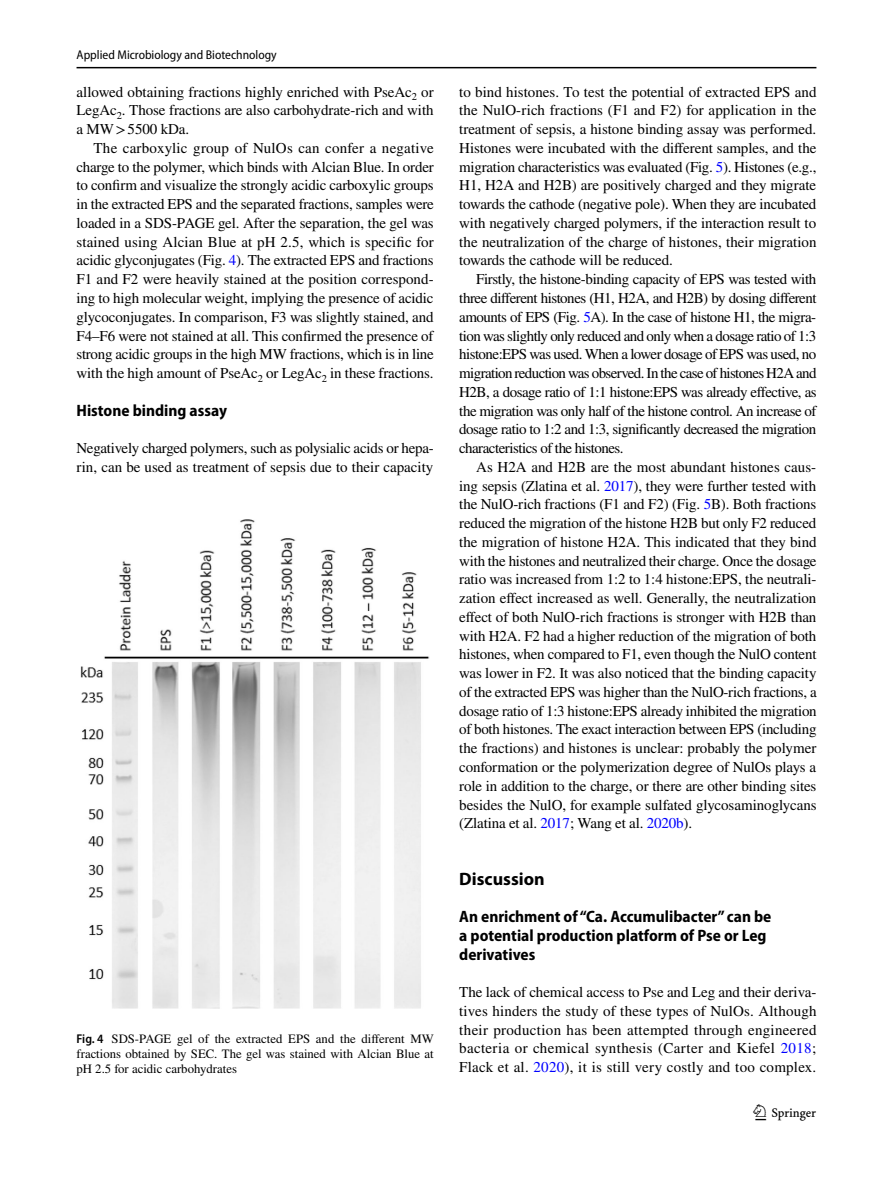
<style>
.page{position:relative;width:893px;height:1187px;background:#fff}
.page>*{position:absolute;margin:0;border:0;box-sizing:border-box;transform-origin:0 0}
.t1{font:22.5px "Springnew Regular 3";color:#000}
.t2{font:700 18px "Myriad Pro";color:#000}
.t3{font:700 semi-condensed 16.5px/18.8px "Myriad Pro";color:#000}
.t4{font:15px/18.8px "STIX";letter-spacing:-.01em;color:#000;text-align:justify}
.t5{font:12.75px/15px "STIX";color:#000;text-align:justify}
.t6{font:semi-condensed 12.75px "Myriad Pro";color:#000}
.s1{color:#00f}
.s2{font-family:"Myriad Pro";font-weight:600;font-stretch:semi-condensed}
</style>
<div class="page">
<hr style="left:77px;top:67px;width:739px;height:1px;background:#000">
<img style="left:81px;top:519px;width:348px;height:489px">
<p class="t6" style="left:77px;top:48px;width:202px">Applied Microbiology and Biotechnology</p>
<p class="t4" style="left:77px;top:83px;width:359px">allowed obtaining fractions highly enriched with PseAc<sub>2</sub> or LegAc<sub>2</sub>. Those fractions are also carbohydrate-rich and with a MW&gt;5500 kDa.</p>
<p class="t4" style="left:77px;top:139px;width:359px;text-indent:17px">The carboxylic group of NulOs can confer a negative charge to the polymer, which binds with Alcian Blue. In order to confirm and visualize the strongly acidic carboxylic groups in the extracted EPS and the separated fractions, samples were loaded in a SDS-PAGE gel. After the separation, the gel was stained using Alcian Blue at pH 2.5, which is specific for acidic glyconjugates (Fig. <span class="s1">4</span>). The extracted EPS and fractions F1 and F2 were heavily stained at the position correspond&shy;ing to high molecular weight, implying the presence of acidic glycoconjugates. In comparison, F3 was slightly stained, and F4–F6 were not stained at all. This confirmed the presence of strong acidic groups in the high MW fractions, which is in line with the high amount of PseAc<sub>2</sub> or LegAc<sub>2</sub> in these fractions.</p>
<p class="t3" style="left:77px;top:401px;width:152px">Histone binding assay</p>
<p class="t4" style="left:77px;top:439px;width:359px">Negatively charged polymers, such as polysialic acids or hepa&shy;rin, can be used as treatment of sepsis due to their capacity</p>
<p class="t5" style="left:77px;top:1032px;width:359px"><span class="s2">Fig. 4</span> SDS-PAGE gel of the extracted EPS and the different MW fractions obtained by SEC. The gel was stained with Alcian Blue at pH 2.5 for acidic carbohydrates</p>
<p class="t4" style="left:459px;top:83px;width:359px">to bind histones. To test the potential of extracted EPS and the NulO-rich fractions (F1 and F2) for application in the treatment of sepsis, a histone binding assay was performed.<br>Histones were incubated with the different samples, and the migration characteristics was evaluated (Fig. <span class="s1">5</span>). Histones (e.g., H1, H2A and H2B) are positively charged and they migrate towards the cathode (negative pole). When they are incubated with negatively charged polymers, if the interaction result to the neutralization of the charge of histones, their migration towards the cathode will be reduced.</p>
<p class="t4" style="left:459px;top:271px;width:359px;text-indent:17px">Firstly, the histone-binding capacity of EPS was tested with three different histones (H1, H2A, and H2B) by dosing different amounts of EPS (Fig. <span class="s1">5</span>A). In the case of histone H1, the migra&shy;tion was slightly only reduced and only when a dosage ratio of 1:3 histone:EPS was used. When a lower dosage of EPS was used, no migration reduction was observed. In the case of histones H2A and H2B, a dosage ratio of 1:1 histone:EPS was already effective, as the migration was only half of the histone control. An increase of dosage ratio to 1:2 and 1:3, significantly decreased the migration characteristics of the histones.</p>
<p class="t4" style="left:459px;top:458px;width:359px;text-indent:17px">As H2A and H2B are the most abundant histones caus&shy;ing sepsis (Zlatina et al. <span class="s1">2017</span>), they were further tested with the NulO-rich fractions (F1 and F2) (Fig. <span class="s1">5</span>B). Both fractions reduced the migration of the histone H2B but only F2 reduced the migration of histone H2A. This indicated that they bind with the histones and neutralized their charge. Once the dosage ratio was increased from 1:2 to 1:4 histone:EPS, the neutrali&shy;zation effect increased as well. Generally, the neutralization effect of both NulO-rich fractions is stronger with H2B than with H2A. F2 had a higher reduction of the migration of both histones, when compared to F1, even though the NulO content was lower in F2. It was also noticed that the binding capacity of the extracted EPS was higher than the NulO-rich fractions, a dosage ratio of 1:3 histone:EPS already inhibited the migration of both histones. The exact interaction between EPS (including the fractions) and histones is unclear: probably the polymer conformation or the polymerization degree of NulOs plays a role in addition to the charge, or there are other binding sites besides the NulO, for example sulfated glycosaminoglycans (Zlatina et al. <span class="s1">2017</span>; Wang et al. <span class="s1">2020b</span>).</p>
<p class="t2" style="left:459px;top:866px;width:87px">Discussion</p>
<p class="t3" style="left:459px;top:907px;width:314px">An enrichment of “Ca. Accumulibacter” can be a potential production platform of Pse or Leg derivatives</p>
<p class="t4" style="left:459px;top:983px;width:359px">The lack of chemical access to Pse and Leg and their deriva&shy;tives hinders the study of these types of NulOs. Although their production has been attempted through engineered bacteria or chemical synthesis (Carter and Kiefel <span class="s1">2018</span>; Flack et al. <span class="s1">2020</span>), it is still very costly and too complex.</p>
<h1 class="t1" style="left:755px;top:1104px;width:62px">1 3</h1>
</div>
